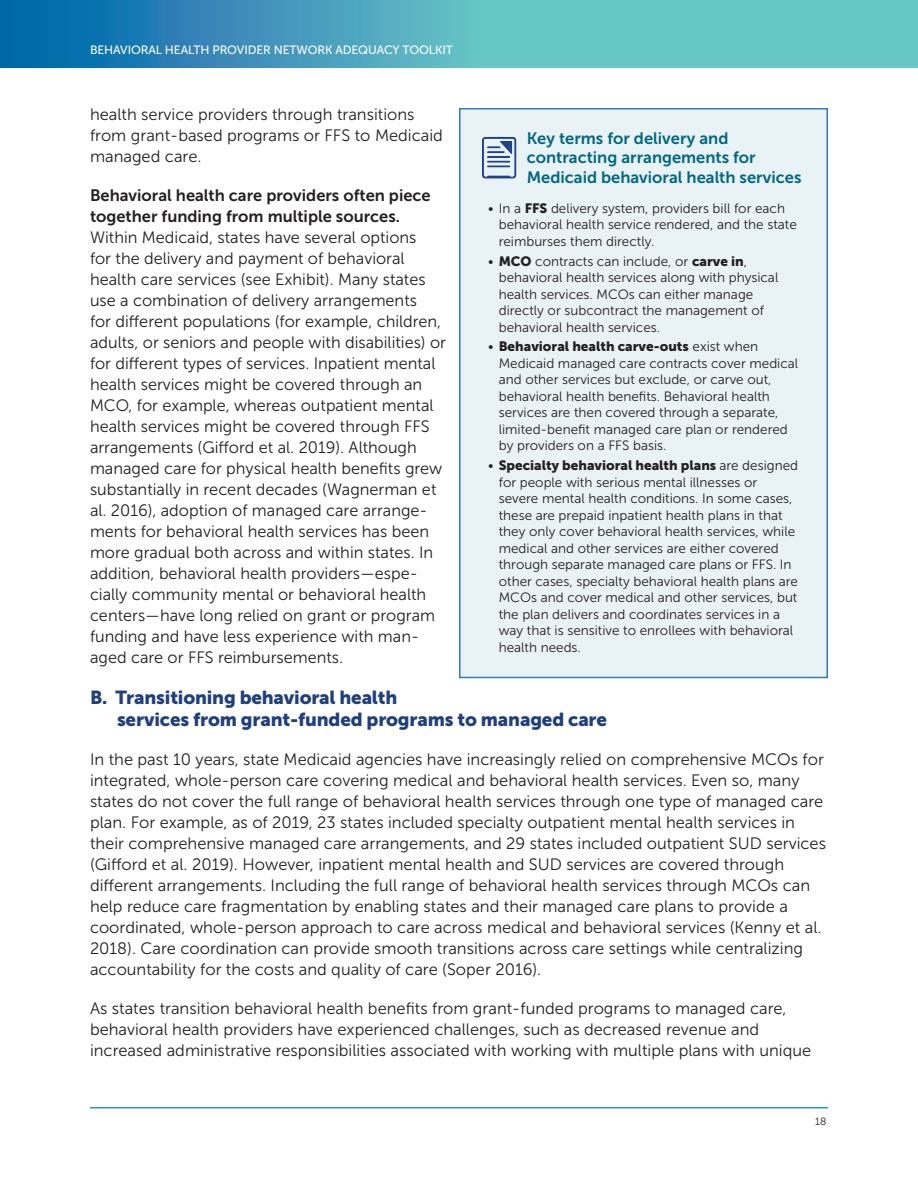
<style>
.page{position:relative;width:918px;height:1188px;background:#fff}
.page>*{position:absolute;margin:0;border:0;box-sizing:border-box;transform-origin:0 0}
.t1{font:18.75px/22.5px "Museo Sans 900";letter-spacing:-.01em;color:#1f3f7d}
.t2{font:16.5px/21px "Museo Sans 300";color:#231f20}
.t3{font:16.5px/19.5px "Museo Sans 700";color:#006882}
.t4{font:13.5px/16.5px "Museo Sans 300";color:#231f20}
.t5{font:12px "Museo Sans 500";letter-spacing:-.01em;color:#fff}
.t6{font:10.5px "Museo Sans 300";color:#231f20}
.s1{font-family:"Museo Sans 700"}
.s2{font-family:"Museo Sans 900"}
</style>
<div class="page">
<svg style="left:0;top:0;width:918px;height:68px;background:#4caabe"></svg>
<hr style="left:90px;top:1107px;width:738px;height:1px;background:#22a0af">
<div style="left:460px;top:109px;width:367px;height:568px;background:#e9f2f4"></div>
<img style="left:482px;top:136px;width:35px;height:43px">
<div style="left:459px;top:108px;width:369px;height:570px;border:2px solid #2f7eb9"></div>
<p class="t5" style="left:90px;top:44px;width:364px">BEHAVIORAL HEALTH PROVIDER NETWORK ADEQUACY TOOLKIT</p>
<p class="t2" style="left:90px;top:104px;width:354px">health service providers through transitions from grant-based programs or FFS to Medicaid managed care.</p>
<p class="t2" style="left:90px;top:185px;width:358px"><span class="s1">Behavioral health care providers often piece together funding from multiple sources.<br></span>Within Medicaid, states have several options<br>for the delivery and payment of behavioral health care services (see Exhibit). Many states use a combination of delivery arrangements<br>for different populations (for example, children, adults, or seniors and people with disabilities) or for different types of services. Inpatient mental health services might be covered through an MCO, for example, whereas outpatient mental health services might be covered through FFS arrangements (Gifford et al. 2019). Although managed care for physical health benefits grew substantially in recent decades (Wagnerman et al. 2016), adoption of managed care arrange&shy;ments for behavioral health services has been more gradual both across and within states. In addition, behavioral health providers—espe&shy;cially community mental or behavioral health centers—have long relied on grant or program funding and have less experience with man&shy;aged care or FFS reimbursements.</p>
<p class="t3" style="left:527px;top:129px;width:276px">Key terms for delivery and contracting arrangements for<br>Medicaid behavioral health services</p>
<p class="t4" style="left:499px;top:200px;width:300px;text-indent:-11px">• In a <span class="s2">FFS</span> delivery system, providers bill for each behavioral health service rendered, and the state reimburses them directly.</p>
<p class="t4" style="left:499px;top:253px;width:281px;text-indent:-11px">• <span class="s2">MCO</span> contracts can include, or <span class="s2">carve in</span>, behavioral health services along with physical health services. MCOs can either manage directly or subcontract the management of behavioral health services.</p>
<p class="t4" style="left:499px;top:339px;width:301px;text-indent:-11px">• <span class="s2">Behavioral health carve-outs</span> exist when Medicaid managed care contracts cover medical and other services but exclude, or carve out, behavioral health benefits. Behavioral health services are then covered through a separate, limited-benefit managed care plan or rendered by providers on a FFS basis.</p>
<p class="t4" style="left:499px;top:457px;width:301px;text-indent:-11px">• <span class="s2">Specialty behavioral health plans</span> are designed for people with serious mental illnesses or severe mental health conditions. In some cases, these are prepaid inpatient health plans in that they only cover behavioral health services, while medical and other services are either covered through separate managed care plans or FFS. In other cases, specialty behavioral health plans are MCOs and cover medical and other services, but the plan delivers and coordinates services in a way that is sensitive to enrollees with behavioral health needs.</p>
<h3 class="t1" style="left:117px;top:686px;width:492px;text-indent:-27px">B. Transitioning behavioral health<br>services from grant-funded programs to managed care</h3>
<p class="t2" style="left:90px;top:749px;width:738px">In the past 10 years, state Medicaid agencies have increasingly relied on comprehensive MCOs for integrated, whole-person care covering medical and behavioral health services. Even so, many states do not cover the full range of behavioral health services through one type of managed care plan. For example, as of 2019, 23 states included specialty outpatient mental health services in their comprehensive managed care arrangements, and 29 states included outpatient SUD services (Gifford et al. 2019). However, inpatient mental health and SUD services are covered through different arrangements. Including the full range of behavioral health services through MCOs can help reduce care fragmentation by enabling states and their managed care plans to provide a coordinated, whole-person approach to care across medical and behavioral services (Kenny et al.<br>2018). Care coordination can provide smooth transitions across care settings while centralizing accountability for the costs and quality of care (Soper 2016).</p>
<p class="t2" style="left:90px;top:998px;width:723px">As states transition behavioral health benefits from grant-funded programs to managed care, behavioral health providers have experienced challenges, such as decreased revenue and increased administrative responsibilities associated with working with multiple plans with unique</p>
<p class="t6" style="left:815px;top:1116px;width:13px">18</p>
</div>
